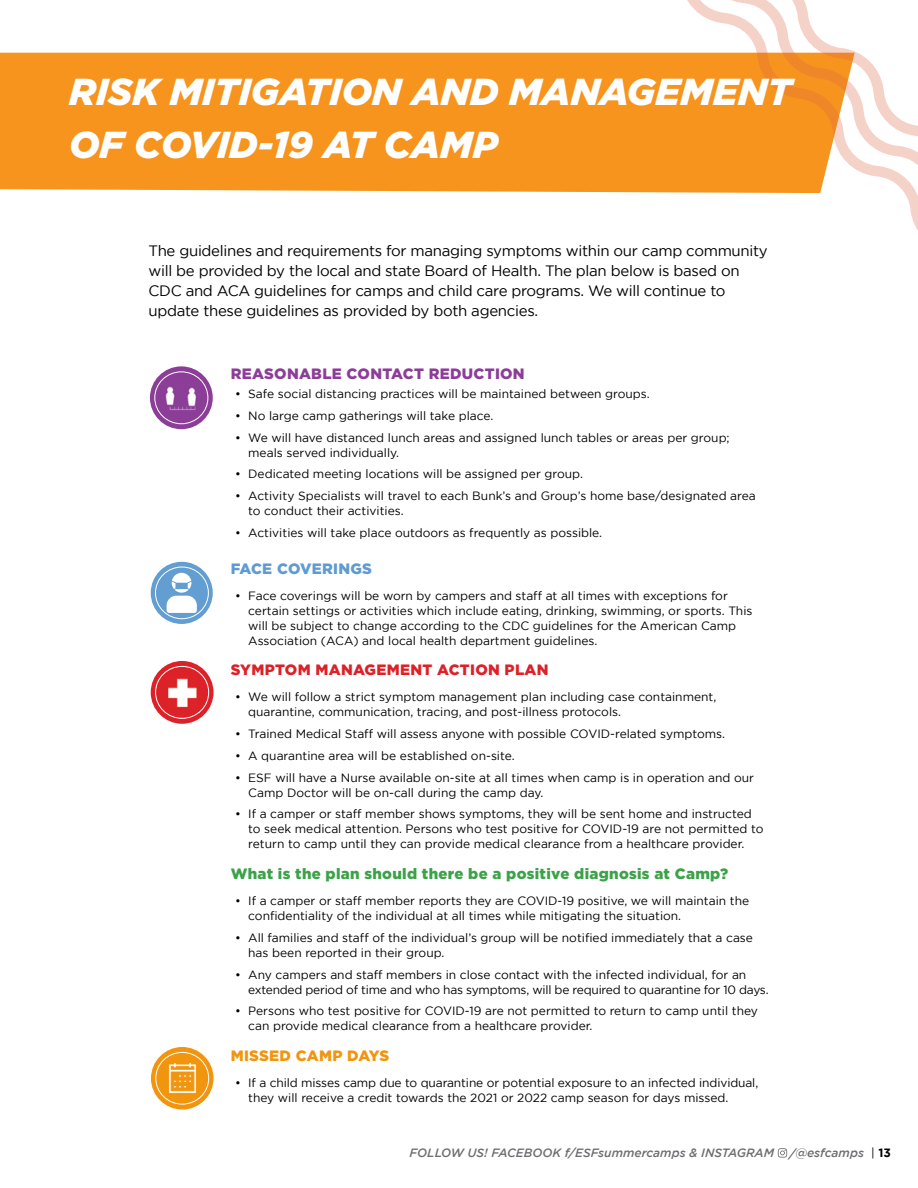
<style>
.page{position:relative;width:918px;height:1188px;background:#fff}
.page>*{position:absolute;margin:0;border:0;box-sizing:border-box;transform-origin:0 0}
.t1{font:italic 900 37.5px/52.5px "Gotham";color:#fff}
.t2{font:15px/20.2px "Gotham";letter-spacing:-.02em;color:#000}
.t3{font:900 15px "Gotham";letter-spacing:.02em;color:#3ba248}
.t4{font:900 15px "Gotham";letter-spacing:.02em;color:#dc2128}
.t5{font:900 15px "Gotham";letter-spacing:.02em;color:#8c3d97}
.t6{font:900 15px "Gotham";letter-spacing:.02em;color:#f2950e}
.t7{font:900 15px "Gotham";letter-spacing:.02em;color:#5f9bd3}
.t8{font:12px/15px "Gotham";color:#000}
.t9{font:12px/15px "Gotham";letter-spacing:-.02em;color:#000}
.t10{font:italic 500 12px "Gotham";color:#6d6e71}
.s1{font-weight:400;font-style:normal;color:#000}
.s2{font-weight:700;font-style:normal;color:#000}
</style>
<div class="page">
<svg style="left:778px;top:1148px;width:9px;height:10px"></svg>
<div style="left:0;top:53px;width:630px;height:140px;background:#f7941e"></div>
<svg style="left:630px;top:0;width:288px;height:231px"></svg>
<div style="left:151px;top:661px;width:63px;height:63px;background:#dc2228;border-radius:50%"></div>
<div style="left:155px;top:666px;width:54px;height:53px;border:1px solid #fff;border-radius:50%"></div>
<img style="left:168px;top:678px;width:29px;height:29px">
<svg style="left:151px;top:1047px;width:63px;height:63px;background:#f39e23"></svg>
<div style="left:156px;top:1052px;width:53px;height:52px;border:1px solid #fff;border-radius:50%"></div>
<svg style="left:168px;top:1062px;width:29px;height:32px"></svg>
<svg style="left:151px;top:562px;width:62px;height:62px;background:#6ea5d4"></svg>
<svg style="left:167px;top:573px;width:30px;height:40px"></svg>
<div style="left:155px;top:567px;width:54px;height:52px;border:1px solid #fff;border-radius:50%"></div>
<svg style="left:150px;top:366px;width:63px;height:63px;background:#954d9f"></svg>
<div style="left:155px;top:372px;width:53px;height:52px;border:1px solid #fff;border-radius:50%"></div>
<img style="left:163px;top:384px;width:37px;height:27px">
<h1 class="t1" style="left:69px;top:65px;width:724px">RISK MITIGATION AND MANAGEMENT<br>OF COVID-19 AT CAMP</h1>
<p class="t2" style="left:148px;top:240px;width:621px">The guidelines and requirements for managing symptoms within our camp community will be provided by the local and state Board of Health. The plan below is based on CDC and ACA guidelines for camps and child care programs. We will continue to update these guidelines as provided by both agencies.</p>
<p class="t5" style="left:231px;top:365px;width:296px">REASONABLE CONTACT REDUCTION</p>
<p class="t8" style="left:235px;top:386px;width:416px">• Safe social distancing practices will be maintained between groups.</p>
<p class="t8" style="left:235px;top:408px;width:260px">• No large camp gatherings will take place.</p>
<p class="t8" style="left:248px;top:430px;width:483px;text-indent:-13px">• We will have distanced lunch areas and assigned lunch tables or areas per group; meals served individually.</p>
<p class="t8" style="left:235px;top:467px;width:349px">• Dedicated meeting locations will be assigned per group.</p>
<p class="t8" style="left:248px;top:488px;width:509px;text-indent:-13px">• Activity Specialists will travel to each Bunk’s and Group’s home base/designated area to conduct their activities.</p>
<p class="t8" style="left:235px;top:525px;width:369px">• Activities will take place outdoors as frequently as possible.</p>
<p class="t7" style="left:231px;top:560px;width:143px">FACE COVERINGS</p>
<p class="t8" style="left:248px;top:588px;width:506px;text-indent:-13px">• Face coverings will be worn by campers and staff at all times with exceptions for certain settings or activities which include eating, drinking, swimming, or sports. This will be subject to change according to the CDC guidelines for the American Camp Association (ACA) and local health department guidelines.</p>
<p class="t4" style="left:231px;top:661px;width:319px">SYMPTOM MANAGEMENT ACTION PLAN</p>
<p class="t8" style="left:248px;top:690px;width:470px;text-indent:-13px">• We will follow a strict symptom management plan including case containment, quarantine, communication, tracing, and post-illness protocols.</p>
<p class="t8" style="left:235px;top:726px;width:492px">• Trained Medical Staff will assess anyone with possible COVID-related symptoms.</p>
<p class="t8" style="left:235px;top:748px;width:281px">• A quarantine area will be established on-site.</p>
<p class="t8" style="left:248px;top:770px;width:507px;text-indent:-13px">• ESF will have a Nurse available on-site at all times when camp is in operation and our<br>Camp Doctor will be on-call during the camp day.</p>
<p class="t8" style="left:248px;top:806px;width:517px;text-indent:-13px">• If a camper or staff member shows symptoms, they will be sent home and instructed to seek medical attention. Persons who test positive for COVID-19 are not permitted to return to camp until they can provide medical clearance from a healthcare provider.</p>
<p class="t3" style="left:231px;top:865px;width:499px">What is the plan should there be a positive diagnosis at Camp?</p>
<p class="t8" style="left:248px;top:893px;width:502px;text-indent:-13px">• If a camper or staff member reports they are COVID-19 positive, we will maintain the confidentiality of the individual at all times while mitigating the situation.</p>
<p class="t8" style="left:248px;top:930px;width:506px;text-indent:-13px">• All families and staff of the individual’s group will be notified immediately that a case has been reported in their group.</p>
<p class="t9" style="left:248px;top:967px;width:522px;text-indent:-13px">• Any campers and staff members in close contact with the infected individual, for an extended period of time and who has symptoms, will be required to quarantine for 10 days.</p>
<p class="t8" style="left:248px;top:1003px;width:511px;text-indent:-13px">• Persons who test positive for COVID-19 are not permitted to return to camp until they can provide medical clearance from a healthcare provider.</p>
<p class="t6" style="left:231px;top:1047px;width:160px">MISSED CAMP DAYS</p>
<p class="t8" style="left:248px;top:1075px;width:512px;text-indent:-13px">• If a child misses camp due to quarantine or potential exposure to an infected individual, they will receive a credit towards the 2021 or 2022 camp season for days missed.</p>
<p class="t10" style="left:409px;top:1146px;width:483px">FOLLOW US! FACEBOOK f/ESFsummercamps &amp; INSTAGRAM /@esfcamps <span class="s1">|</span> <span class="s2">13</span></p>
</div>
